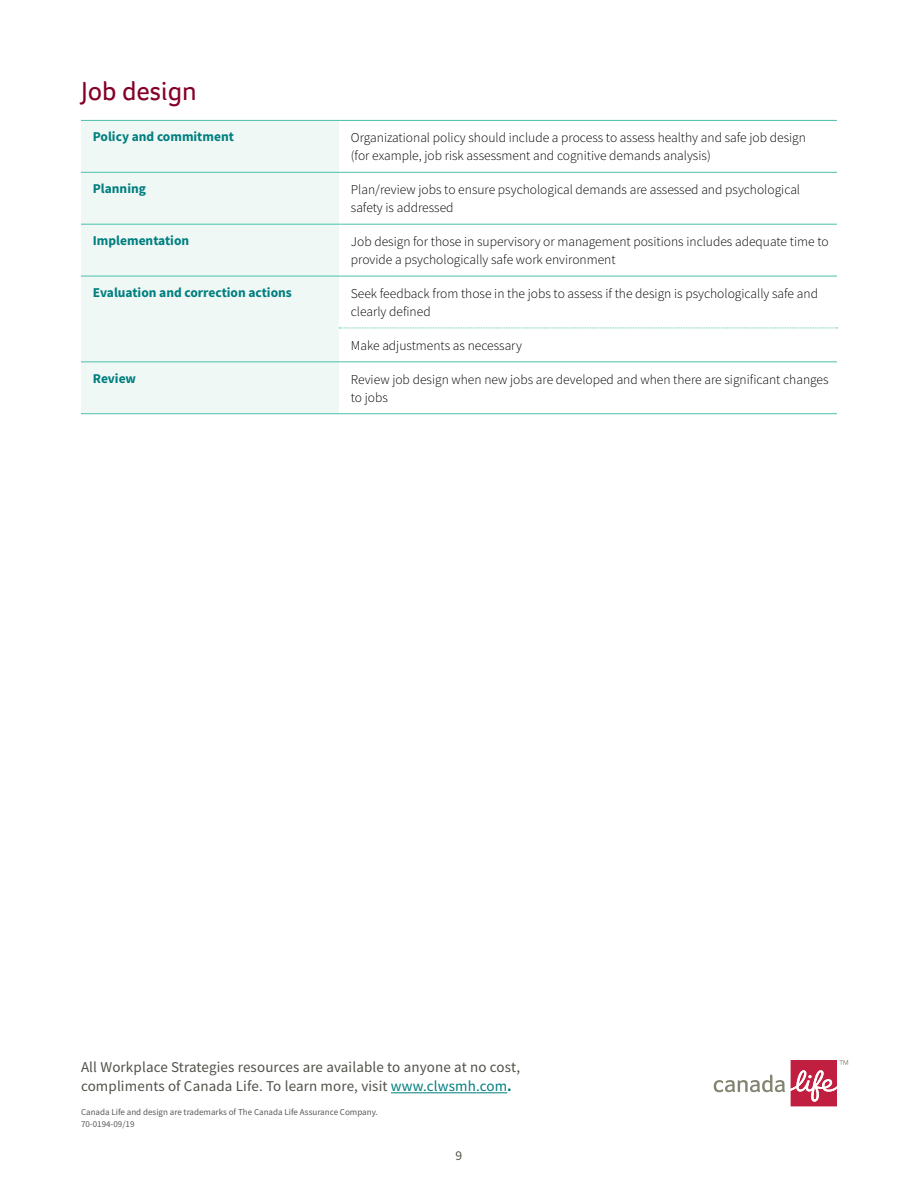
<style>
.page{position:relative;width:918px;height:1188px;background:#fff}
.page>*{position:absolute;margin:0;border:0;box-sizing:border-box;transform-origin:0 0}
.t1{font:27px "Foco";color:#840029}
.t2{font:15px/19.5px "Source Sans Pro";letter-spacing:.01em;color:#51524a}
.t3{font:300 13.5px/18px "Source Sans Pro";color:#000}
.t4{font:700 13.5px "Source Sans Pro";color:#007e7f}
.t5{font:13.5px "Source Sans Pro";color:#51524a}
.t6{font:9px/12px "Source Sans Pro";color:#58595b}
.s1{color:#007e7f}
.s2{font-weight:700;color:#007e7f}
</style>
<div class="page">
<hr style="left:391px;top:1092px;width:116px;height:1px;background:#007e7f">
<svg style="left:714px;top:1075px;width:71px;height:17px"></svg>
<svg style="left:791px;top:1060px;width:57px;height:46px"></svg>
<div style="left:81px;top:121px;width:258px;height:292px;background:#eff8f5"></div>
<hr style="left:81px;top:120px;width:258px;height:1px;background:#4cc0ad">
<hr style="left:81px;top:172px;width:258px;height:1px;background:#4cc0ad">
<hr style="left:81px;top:224px;width:258px;height:1px;background:#4cc0ad">
<hr style="left:81px;top:276px;width:258px;height:1px;background:#4cc0ad">
<hr style="left:339px;top:276px;width:498px;height:1px;background:#4cc0ad">
<hr style="left:81px;top:361px;width:258px;height:1px;background:#4cc0ad">
<hr style="left:339px;top:361px;width:498px;height:1px;background:#4cc0ad">
<hr style="left:81px;top:413px;width:258px;height:1px;background:#4cc0ad">
<svg style="left:339px;top:328px;width:499px;height:1px"></svg>
<hr style="left:339px;top:413px;width:498px;height:1px;background:#4cc0ad">
<hr style="left:339px;top:172px;width:498px;height:1px;background:#4cc0ad">
<hr style="left:339px;top:224px;width:498px;height:1px;background:#4cc0ad">
<hr style="left:339px;top:120px;width:498px;height:1px;background:#4cc0ad">
<h1 class="t1" style="left:81px;top:73px;width:117px">Job design</h1>
<p class="t4" style="left:93px;top:128px;width:143px">Policy and commitment</p>
<p class="t3" style="left:351px;top:129px;width:457px">Organizational policy should include a process to assess healthy and safe job design (for example, job risk assessment and cognitive demands analysis)</p>
<p class="t4" style="left:93px;top:180px;width:55px">Planning</p>
<p class="t3" style="left:351px;top:181px;width:451px">Plan/review jobs to ensure psychological demands are assessed and psychological safety is addressed</p>
<p class="t4" style="left:93px;top:231px;width:98px">Implementation</p>
<p class="t3" style="left:351px;top:233px;width:479px">Job design for those in supervisory or management positions includes adequate time to provide a psychologically safe work environment</p>
<p class="t4" style="left:93px;top:283px;width:201px">Evaluation and correction actions</p>
<p class="t3" style="left:351px;top:285px;width:469px">Seek feedback from those in the jobs to assess if the design is psychologically safe and clearly defined</p>
<p class="t3" style="left:351px;top:336px;width:173px">Make adjustments as necessary</p>
<p class="t4" style="left:93px;top:369px;width:45px">Review</p>
<p class="t3" style="left:351px;top:370px;width:479px">Review job design when new jobs are developed and when there are significant changes to jobs</p>
<p class="t2" style="left:81px;top:1057px;width:441px">All Workplace Strategies resources are available to anyone at no cost, compliments of Canada Life. To learn more, visit <span class="s1">www.clwsmh.com</span><span class="s2">.</span></p>
<p class="t6" style="left:81px;top:1106px;width:298px">Canada Life and design are trademarks of The Canada Life Assurance Company.<br>70-0194-09/19</p>
<p class="t5" style="left:456px;top:1147px;width:8px">9</p>
</div>
